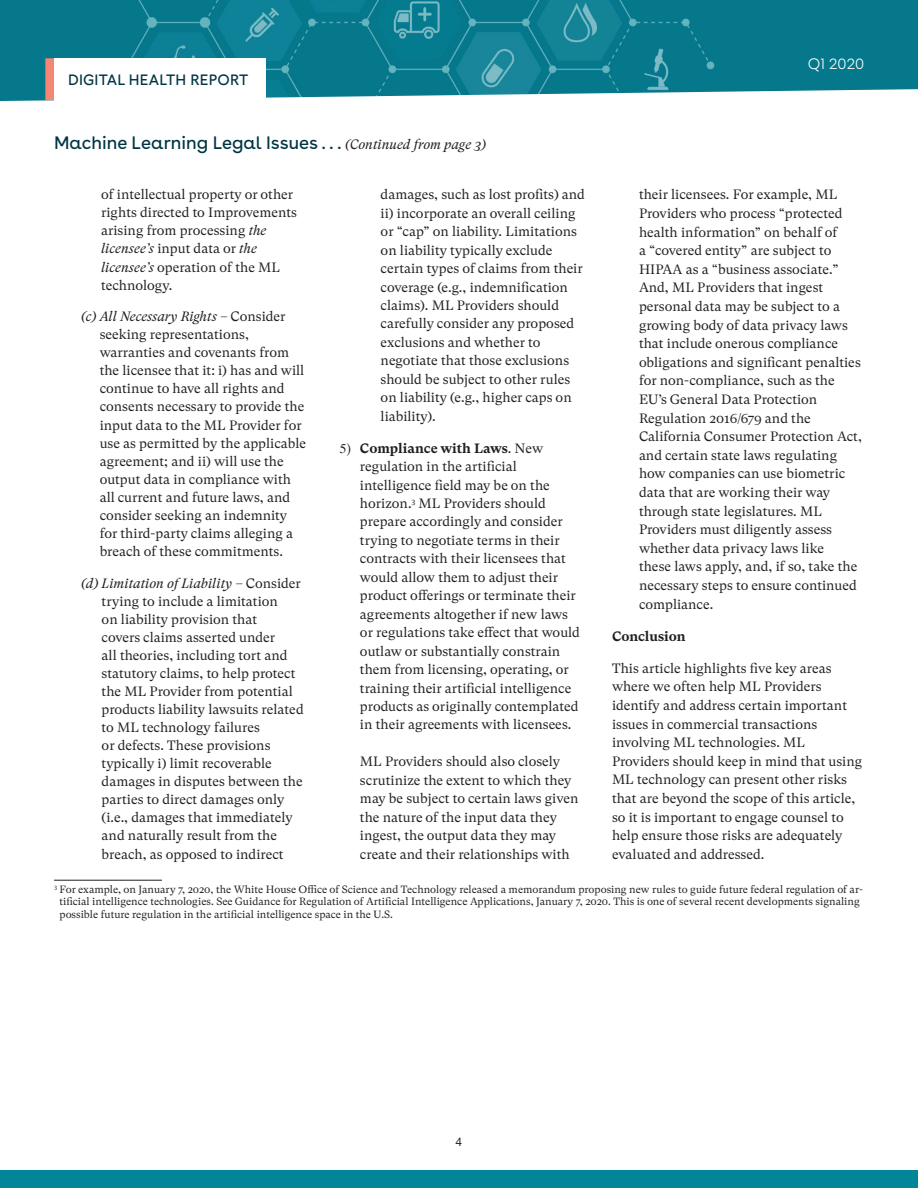
<style>
.page{position:relative;width:918px;height:1188px;background:#fff}
.page>*{position:absolute;margin:0;border:0;box-sizing:border-box;transform-origin:0 0}
.t1{font:18px "Buenos Aires";color:#003543}
.t2{font:15px "Buenos Aires";letter-spacing:.01em;color:#003543}
.t3{font:300 15px "Buenos Aires";letter-spacing:-.005em;color:#fff}
.t4{font:13.5px/18px "GT Super Text";color:#231f20}
.t5{font:700 13.5px "GT Super Text";letter-spacing:-.005em;color:#231f20}
.t6{font:12px "Helvetica Neue";color:#231f20}
.t7{font:10.5px/12.6px "GT Super Text";color:#231f20}
.s1{font-family:"GT Super Text";font-style:italic;font-size:13.5px;color:#231f20}
.s2{font-style:italic}
.s3{font-weight:700}
</style>
<div class="page">
<img style="left:0;top:0;width:918px;height:101px">
<div style="left:54px;top:58px;width:212px;height:50px;background:#fff"></div>
<div style="left:45px;top:58px;width:9px;height:42px;background:#f48673"></div>
<div style="left:0;top:1171px;width:918px;height:17px;background:#008599"></div>
<hr style="left:54px;top:880px;width:108px;height:1px;background:#231f20">
<p class="t2" style="left:68px;top:68px;width:182px">DIGITAL HEALTH REPORT</p>
<p class="t3" style="left:808px;top:52px;width:58px">Q1 2020</p>
<h1 class="t1" style="left:54px;top:128px;width:434px">Machine Learning Legal Issues . . . <span class="s1">(Continued from page 3)</span></h1>
<p class="t4" style="left:101px;top:186px;width:197px">of intellectual property or other rights directed to Improvements arising from processing <span class="s2">the licensee’s</span> input data or <span class="s2">the licensee’s</span> operation of the ML technology.</p>
<p class="t4" style="left:100px;top:308px;width:208px;text-indent:-19px"><span class="s2">(c) All Necessary Rights –</span> Consider seeking representations, warranties and covenants from the licensee that it: i) has and will continue to have all rights and consents necessary to provide the input data to the ML Provider for use as permitted by the applicable agreement; and ii) will use the output data in compliance with all current and future laws, and consider seeking an indemnity for third-party claims alleging a breach of these commitments.</p>
<p class="t4" style="left:102px;top:574px;width:204px;text-indent:-21px"><span class="s2">(d) Limitation of Liability –</span> Consider trying to include a limitation<br>on liability provision that<br>covers claims asserted under<br>all theories, including tort and statutory claims, to help protect the ML Provider from potential products liability lawsuits related to ML technology failures<br>or defects. These provisions typically i) limit recoverable damages in disputes between the parties to direct damages only (i.e., damages that immediately and naturally result from the breach, as opposed to indirect</p>
<p class="t7" style="left:59px;top:883px;width:805px;text-indent:-5px"><sup>3</sup> For example, on January 7, 2020, the White House Office of Science and Technology released a memorandum proposing new rules to guide future federal regulation of ar&shy;tificial intelligence technologies. See Guidance for Regulation of Artificial Intelligence Applications, January 7, 2020. This is one of several recent developments signaling possible future regulation in the artificial intelligence space in the U.S.</p>
<p class="t4" style="left:381px;top:185px;width:206px;line-height:18.5px">damages, such as lost profits) and ii) incorporate an overall ceiling or “cap” on liability. Limitations on liability typically exclude certain types of claims from their coverage (e.g., indemnification claims). ML Providers should carefully consider any proposed exclusions and whether to negotiate that those exclusions should be subject to other rules on liability (e.g., higher caps on liability).</p>
<p class="t4" style="left:360px;top:439px;width:222px;line-height:18.5px"><span class="s3">Compliance with Laws</span>. New regulation in the artificial intelligence field may be on the horizon.<sup>3</sup> ML Providers should prepare accordingly and consider trying to negotiate terms in their contracts with their licensees that would allow them to adjust their product offerings or terminate their agreements altogether if new laws or regulations take effect that would outlaw or substantially constrain them from licensing, operating, or training their artificial intelligence products as originally contemplated in their agreements with licensees.</p>
<p class="t4" style="left:360px;top:753px;width:220px;line-height:18.5px">ML Providers should also closely scrutinize the extent to which they may be subject to certain laws given the nature of the input data they ingest, the output data they may create and their relationships with</p>
<p class="t4" style="left:639px;top:185px;width:225px;line-height:18.6px">their licensees. For example, ML<br>Providers who process “protected health information” on behalf of<br>a “covered entity” are subject to<br>HIPAA as a “business associate.”<br>And, ML Providers that ingest personal data may be subject to a growing body of data privacy laws that include onerous compliance obligations and significant penalties for non-compliance, such as the<br>EU’s General Data Protection<br>Regulation 2016/679 and the<br>California Consumer Protection Act, and certain state laws regulating how companies can use biometric data that are working their way through state legislatures. ML<br>Providers must diligently assess whether data privacy laws like<br>these laws apply, and, if so, take the necessary steps to ensure continued compliance.</p>
<p class="t5" style="left:612px;top:628px;width:75px">Conclusion</p>
<p class="t4" style="left:612px;top:659px;width:252px;line-height:18.6px">This article highlights five key areas where we often help ML Providers identify and address certain important issues in commercial transactions involving ML technologies. ML Providers should keep in mind that using ML technology can present other risks that are beyond the scope of this article, so it is important to engage counsel to help ensure those risks are adequately evaluated and addressed.</p>
<p class="t6" style="left:456px;top:1133px;width:8px">4</p>
</div>
